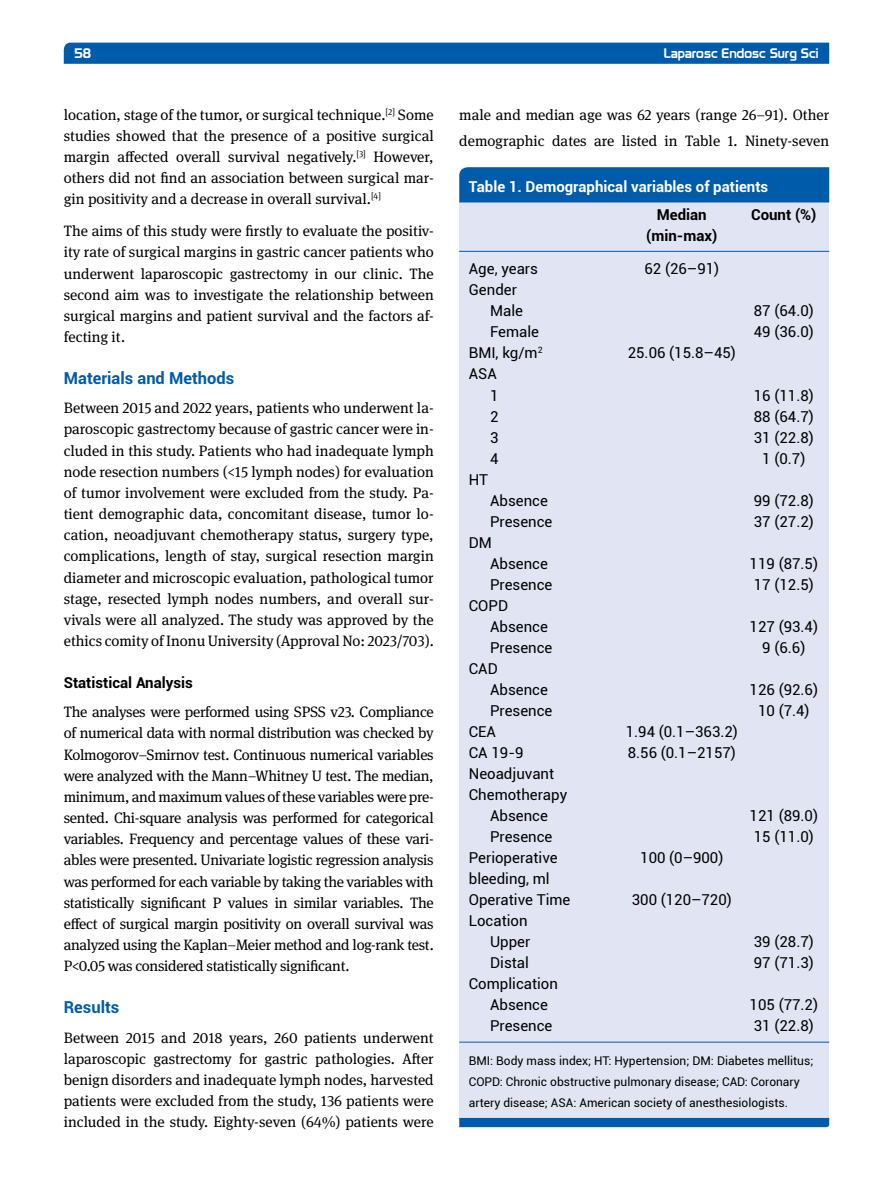
<style>
.page{position:relative;width:893px;height:1191px;background:#fff}
.page>*{position:absolute;margin:0;border:0;box-sizing:border-box;transform-origin:0 0}
.t1{font:700 16.5px "Roboto";color:#005baa}
.t2{font:15px/21.1px "DG Meta Serif Science";color:#000;text-align:justify}
.t3{font:15px/21px "Roboto";color:#000}
.t4{font:700 15px "Roboto";color:#000}
.t5{font:700 15px "Roboto";color:#fff}
.t6{font:13.5px "Prototype";color:#fff}
.t7{font:12px/21px "Roboto";color:#000}
</style>
<div class="page">
<div style="left:64px;top:43px;width:765px;height:21px;background:#005baa"></div>
<div style="left:459px;top:202px;width:370px;height:918px;background:#e1e4f3"></div>
<div style="left:459px;top:167px;width:370px;height:35px;background:#005baa"></div>
<div style="left:459px;top:1118px;width:370px;height:9px;background:#005baa"></div>
<hr style="left:459px;top:251px;width:370px;height:1px;background:#005baa">
<hr style="left:459px;top:1041px;width:370px;height:1px;background:#005baa">
<p class="t6" style="left:74px;top:45px;width:18px">58</p>
<p class="t6" style="left:664px;top:45px;width:156px">Laparosc Endosc Surg Sci</p>
<p class="t2" style="left:64px;top:104px;width:371px">location, stage of the tumor, or surgical technique.<sup>[2]</sup> Some studies showed that the presence of a positive surgical margin affected overall survival negatively.<sup>[3]</sup> However, others did not find an association between surgical mar&shy;gin positivity and a decrease in overall survival.<sup>[4]</sup></p>
<p class="t2" style="left:64px;top:220px;width:371px">The aims of this study were firstly to evaluate the positiv&shy;ity rate of surgical margins in gastric cancer patients who underwent laparoscopic gastrectomy in our clinic. The second aim was to investigate the relationship between surgical margins and patient survival and the factors af&shy;fecting it.</p>
<p class="t1" style="left:64px;top:366px;width:172px">Materials and Methods</p>
<p class="t2" style="left:64px;top:397px;width:371px">Between 2015 and 2022 years, patients who underwent la&shy;paroscopic gastrectomy because of gastric cancer were in&shy;cluded in this study. Patients who had inadequate lymph node resection numbers (&lt;15 lymph nodes) for evaluation of tumor involvement were excluded from the study. Pa&shy;tient demographic data, concomitant disease, tumor lo&shy;cation, neoadjuvant chemotherapy status, surgery type, complications, length of stay, surgical resection margin diameter and microscopic evaluation, pathological tumor stage, resected lymph nodes numbers, and overall sur&shy;vivals were all analyzed. The study was approved by the ethics comity of Inonu University (Approval No: 2023/703).</p>
<p class="t4" style="left:64px;top:671px;width:131px">Statistical Analysis</p>
<p class="t2" style="left:64px;top:701px;width:371px">The analyses were performed using SPSS v23. Compliance of numerical data with normal distribution was checked by Kolmogorov–Smirnov test. Continuous numerical variables were analyzed with the Mann–Whitney U test. The median, minimum, and maximum values of these variables were pre&shy;sented. Chi-square analysis was performed for categorical variables. Frequency and percentage values of these vari&shy;ables were presented. Univariate logistic regression analysis was performed for each variable by taking the variables with statistically significant P values in similar variables. The effect of surgical margin positivity on overall survival was analyzed using the Kaplan–Meier method and log-rank test.<br>P&lt;0.05 was considered statistically significant.</p>
<p class="t1" style="left:64px;top:995px;width:57px">Results</p>
<p class="t2" style="left:64px;top:1026px;width:371px">Between 2015 and 2018 years, 260 patients underwent laparoscopic gastrectomy for gastric pathologies. After benign disorders and inadequate lymph nodes, harvested patients were excluded from the study, 136 patients were included in the study. Eighty-seven (64%) patients were</p>
<p class="t2" style="left:459px;top:101px;width:371px;line-height:25.8px">male and median age was 62 years (range 26–91). Other demographic dates are listed in Table 1. Ninety-seven</p>
<p class="t5" style="left:469px;top:176px;width:301px">Table 1. Demographical variables of patients</p>
<p class="t4" style="left:657px;top:204px;width:51px">Median</p>
<p class="t4" style="left:751px;top:204px;width:67px">Count (%)</p>
<p class="t4" style="left:646px;top:225px;width:73px">(min-max)</p>
<p class="t3" style="left:469px;top:258px;width:71px">Age, years</p>
<p class="t3" style="left:644px;top:258px;width:76px">62 (26–91)</p>
<p class="t3" style="left:490px;top:279px;width:34px;text-indent:-21px">Gender<br>Male</p>
<p class="t3" style="left:754px;top:300px;width:61px">87 (64.0)</p>
<p class="t3" style="left:490px;top:321px;width:50px">Female</p>
<p class="t3" style="left:754px;top:321px;width:61px">49 (36.0)</p>
<p class="t3" style="left:469px;top:342px;width:75px">BMI, kg/m<sup>2</sup></p>
<p class="t3" style="left:628px;top:342px;width:110px">25.06 (15.8–45)</p>
<p class="t3" style="left:469px;top:363px;width:31px;text-align:right">ASA<br>1</p>
<p class="t3" style="left:754px;top:384px;width:61px">16 (11.8)</p>
<p class="t3" style="left:490px;top:405px;width:10px">2</p>
<p class="t3" style="left:754px;top:405px;width:61px">88 (64.7)</p>
<p class="t3" style="left:490px;top:426px;width:10px">3</p>
<p class="t3" style="left:754px;top:426px;width:61px">31 (22.8)</p>
<p class="t3" style="left:490px;top:447px;width:10px">4</p>
<p class="t3" style="left:762px;top:447px;width:45px">1 (0.7)</p>
<p class="t3" style="left:469px;top:468px;width:21px">HT</p>
<p class="t3" style="left:490px;top:489px;width:59px">Absence</p>
<p class="t3" style="left:754px;top:489px;width:61px">99 (72.8)</p>
<p class="t3" style="left:490px;top:510px;width:64px">Presence</p>
<p class="t3" style="left:754px;top:510px;width:61px">37 (27.2)</p>
<p class="t3" style="left:490px;top:531px;width:59px;text-indent:-21px">DM<br>Absence</p>
<p class="t3" style="left:750px;top:552px;width:70px">119 (87.5)</p>
<p class="t3" style="left:490px;top:573px;width:64px">Presence</p>
<p class="t3" style="left:754px;top:573px;width:61px">17 (12.5)</p>
<p class="t3" style="left:490px;top:594px;width:59px;text-indent:-21px">COPD<br>Absence</p>
<p class="t3" style="left:750px;top:615px;width:70px">127 (93.4)</p>
<p class="t3" style="left:490px;top:636px;width:64px">Presence</p>
<p class="t3" style="left:762px;top:636px;width:45px">9 (6.6)</p>
<p class="t3" style="left:490px;top:657px;width:59px;text-indent:-21px">CAD<br>Absence</p>
<p class="t3" style="left:750px;top:678px;width:70px">126 (92.6)</p>
<p class="t3" style="left:490px;top:699px;width:64px">Presence</p>
<p class="t3" style="left:758px;top:699px;width:53px">10 (7.4)</p>
<p class="t3" style="left:469px;top:720px;width:29px">CEA</p>
<p class="t3" style="left:626px;top:720px;width:114px">1.94 (0.1–363.2)</p>
<p class="t3" style="left:469px;top:741px;width:56px">CA 19-9</p>
<p class="t3" style="left:628px;top:741px;width:110px">8.56 (0.1–2157)</p>
<p class="t3" style="left:469px;top:762px;width:87px">Neoadjuvant</p>
<p class="t3" style="left:469px;top:783px;width:100px">Chemotherapy</p>
<p class="t3" style="left:490px;top:804px;width:59px">Absence</p>
<p class="t3" style="left:750px;top:804px;width:70px">121 (89.0)</p>
<p class="t3" style="left:490px;top:825px;width:64px">Presence</p>
<p class="t3" style="left:754px;top:825px;width:61px">15 (11.0)</p>
<p class="t3" style="left:469px;top:846px;width:90px">Perioperative</p>
<p class="t3" style="left:640px;top:846px;width:85px">100 (0–900)</p>
<p class="t3" style="left:469px;top:867px;width:103px">bleeding, ml<br>Operative Time</p>
<p class="t3" style="left:632px;top:888px;width:102px">300 (120–720)</p>
<p class="t3" style="left:469px;top:909px;width:63px;text-align:right">Location<br>Upper</p>
<p class="t3" style="left:754px;top:930px;width:61px">39 (28.7)</p>
<p class="t3" style="left:490px;top:951px;width:40px">Distal</p>
<p class="t3" style="left:754px;top:951px;width:61px">97 (71.3)</p>
<p class="t3" style="left:490px;top:972px;width:69px;text-indent:-21px">Complication<br>Absence</p>
<p class="t3" style="left:750px;top:993px;width:70px">105 (77.2)</p>
<p class="t3" style="left:490px;top:1014px;width:64px">Presence</p>
<p class="t3" style="left:754px;top:1014px;width:61px">31 (22.8)</p>
<p class="t7" style="left:469px;top:1049px;width:346px">BMI: Body mass index; HT: Hypertension; DM: Diabetes mellitus;<br>COPD: Chronic obstructive pulmonary disease; CAD: Coronary artery disease; ASA: American society of anesthesiologists.</p>
</div>
